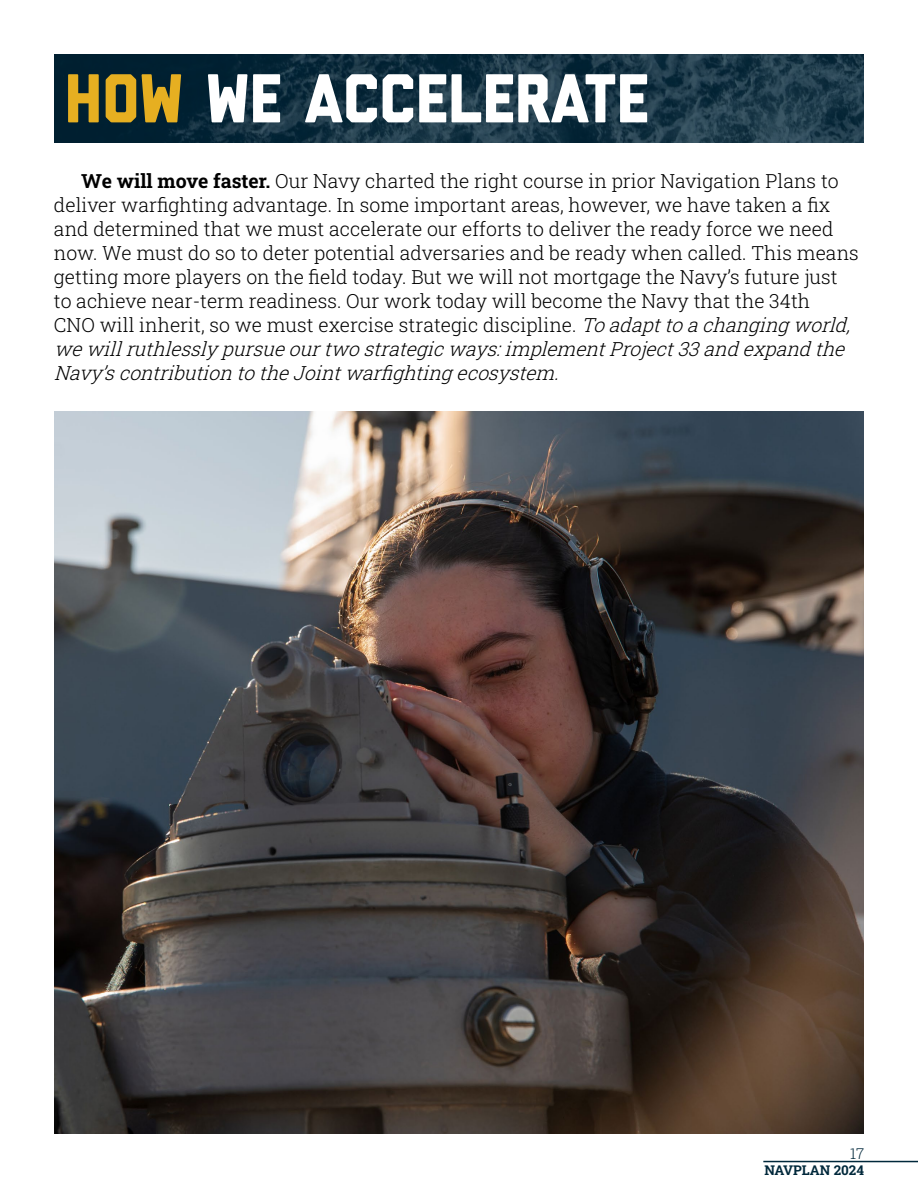
<style>
.page{position:relative;width:918px;height:1188px;background:#fff}
.page>*{position:absolute;margin:0;border:0;box-sizing:border-box;transform-origin:0 0}
.t1{font:800 69px "Liberator";color:#fff}
.t2{font:300 19.5px/24px "Roboto Slab";color:#000}
.t3{font:300 15px "Roboto Slab";color:#00283b}
.t4{font:700 13.5px "Roboto Slab";color:#00283b}
.s1{color:#e6af21}
.s2{font-weight:700}
.s3{font-style:italic}
</style>
<div class="page">
<img style="left:54px;top:411px;width:810px;height:723px">
<hr style="left:763px;top:1161px;width:155px;height:1px;background:#00283b">
<img style="left:54px;top:54px;width:810px;height:89px">
<h1 class="t1" style="left:64px;top:74px;width:586px"><span class="s1">HOW</span> WE ACCELERATE</h1>
<p class="t2" style="left:54px;top:169px;width:806px;text-indent:27px"><span class="s2">We will move faster.</span> Our Navy charted the right course in prior Navigation Plans to deliver warfighting advantage. In some important areas, however, we have taken a fix and determined that we must accelerate our efforts to deliver the ready force we need now. We must do so to deter potential adversaries and be ready when called. This means getting more players on the field today. But we will not mortgage the Navy’s future just to achieve near-term readiness. Our work today will become the Navy that the 34th<br>CNO will inherit, so we must exercise strategic discipline. <span class="s3">Toadapttoachangingworld, wewillruthlesslypursueourtwostrategicways:implementProject33andexpandthe Navy’scontributiontotheJointwarfightingecosystem.</span></p>
<p class="t3" style="left:850px;top:1143px;width:16px">17</p>
<p class="t4" style="left:764px;top:1161px;width:101px">NAVPLAN 2024</p>
</div>
